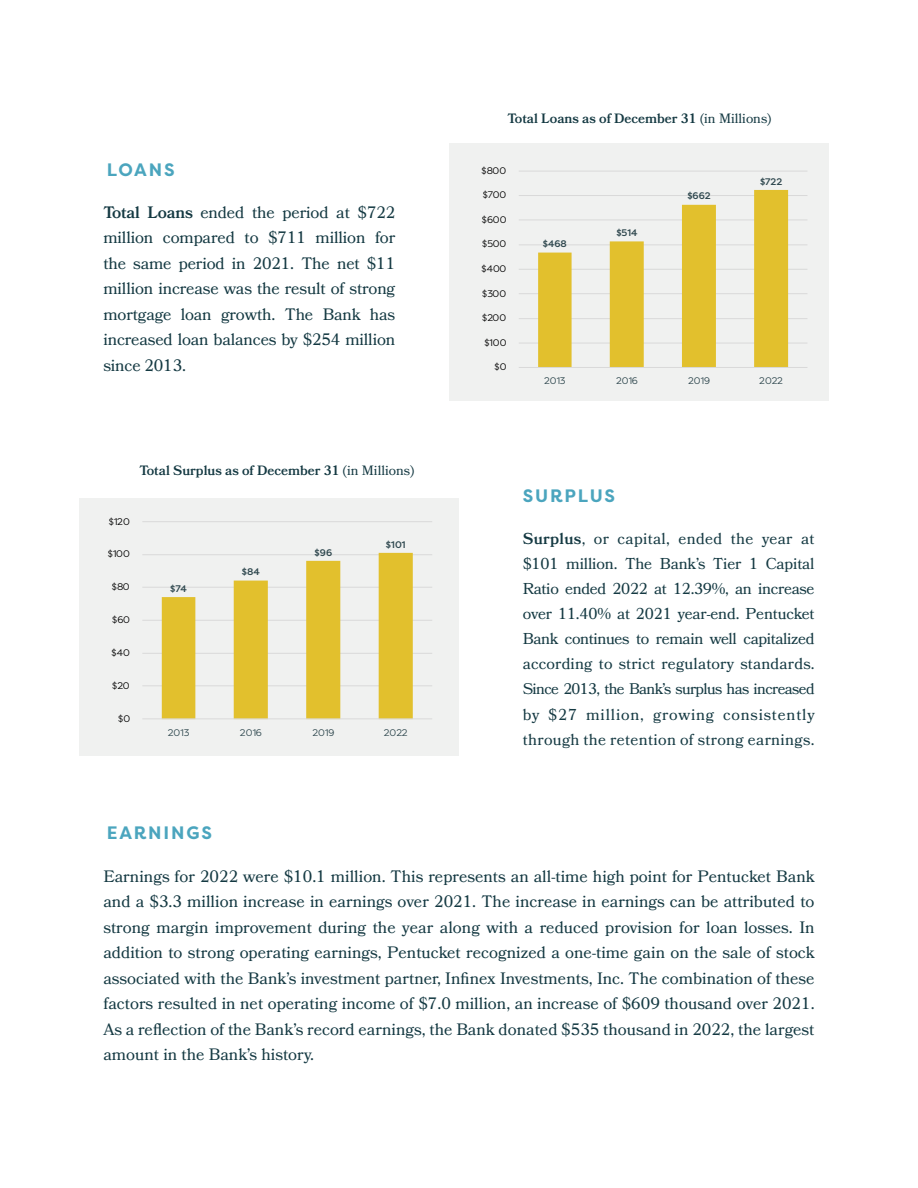
<style>
.page{position:relative;width:918px;height:1188px;background:#fff}
.page>*{position:absolute;margin:0;border:0;box-sizing:border-box;transform-origin:0 0}
.t1{font:700 18px "Filson Pro";letter-spacing:.1em;color:#4ba5be}
.t2{font:16.5px/25.5px "Bookmania";letter-spacing:-.01em;color:#143942;text-align:justify}
.t3{font:15.75px/25px "Bookmania";letter-spacing:.02em;color:#143942;text-align:justify}
.t4{font:15.3px "Bookmania";letter-spacing:-.04em;color:#143942}
.t5{font:600 13.5px "Bookmania";color:#143942}
.t6{font:9.6px "Filson Pro";letter-spacing:-.015em;color:#000}
.t7{font:9.6px "Filson Pro";letter-spacing:.01em;color:#2d464d}
.t8{font:500 9.6px "Filson Pro";color:#2d464d}
.s1{font-weight:600}
.s2{font-weight:400}
</style>
<div class="page">
<div style="left:80px;top:498px;width:379px;height:257px;background:#f0f1f0"></div>
<div style="left:450px;top:143px;width:379px;height:258px;background:#f0f1f0"></div>
<hr style="left:519px;top:343px;width:288px;height:1px;background:#d9d9d9">
<hr style="left:519px;top:318px;width:288px;height:1px;background:#d9d9d9">
<hr style="left:519px;top:293px;width:288px;height:1px;background:#d9d9d9">
<hr style="left:519px;top:269px;width:288px;height:1px;background:#d9d9d9">
<hr style="left:519px;top:245px;width:288px;height:1px;background:#d9d9d9">
<hr style="left:519px;top:220px;width:288px;height:1px;background:#d9d9d9">
<hr style="left:519px;top:195px;width:288px;height:1px;background:#d9d9d9">
<hr style="left:519px;top:171px;width:288px;height:1px;background:#d9d9d9">
<svg style="left:538px;top:190px;width:250px;height:177px"></svg>
<hr style="left:519px;top:367px;width:288px;height:1px;background:#d9d9d9">
<hr style="left:142px;top:686px;width:290px;height:1px;background:#d9d9d9">
<hr style="left:142px;top:653px;width:290px;height:1px;background:#d9d9d9">
<hr style="left:142px;top:620px;width:290px;height:1px;background:#d9d9d9">
<hr style="left:142px;top:587px;width:290px;height:1px;background:#d9d9d9">
<hr style="left:142px;top:554px;width:290px;height:1px;background:#d9d9d9">
<hr style="left:142px;top:521px;width:290px;height:1px;background:#d9d9d9">
<svg style="left:162px;top:553px;width:251px;height:166px"></svg>
<hr style="left:142px;top:719px;width:290px;height:1px;background:#d9d9d9">
<p class="t1" style="left:107px;top:158px;width:69px">LOANS</p>
<p class="t2" style="left:103px;top:199px;width:293px"><span class="s1">Total Loans</span> ended the period at $722 million compared to $711 million for the same period in 2021. The net $11 million increase was the result of strong mortgage loan growth. The Bank has increased loan balances by $254 million since 2013.</p>
<p class="t5" style="left:139px;top:463px;width:276px">Total Surplus as of December 31 <span class="s2">(in Millions)</span></p>
<p class="t6" style="left:109px;top:515px;width:23px">$120</p>
<p class="t6" style="left:108px;top:547px;width:24px">$100</p>
<p class="t6" style="left:112px;top:581px;width:19px">$80</p>
<p class="t6" style="left:112px;top:614px;width:19px">$60</p>
<p class="t6" style="left:112px;top:646px;width:20px">$40</p>
<p class="t6" style="left:112px;top:679px;width:19px">$20</p>
<p class="t6" style="left:118px;top:712px;width:14px">$0</p>
<p class="t8" style="left:170px;top:582px;width:18px">$74</p>
<p class="t8" style="left:242px;top:565px;width:20px">$84</p>
<p class="t8" style="left:315px;top:546px;width:19px">$96</p>
<p class="t8" style="left:386px;top:538px;width:21px">$101</p>
<p class="t7" style="left:168px;top:726px;width:23px">2013</p>
<p class="t7" style="left:240px;top:726px;width:23px">2016</p>
<p class="t7" style="left:312px;top:726px;width:23px">2019</p>
<p class="t7" style="left:384px;top:726px;width:25px">2022</p>
<p class="t1" style="left:107px;top:822px;width:107px">EARNINGS</p>
<p class="t5" style="left:507px;top:111px;width:266px">Total Loans as of December 31 <span class="s2">(in Millions)</span></p>
<p class="t6" style="left:481px;top:164px;width:26px">$800</p>
<p class="t6" style="left:483px;top:189px;width:25px">$700</p>
<p class="t6" style="left:482px;top:213px;width:26px">$600</p>
<p class="t6" style="left:482px;top:238px;width:26px">$500</p>
<p class="t6" style="left:481px;top:263px;width:26px">$400</p>
<p class="t6" style="left:482px;top:287px;width:26px">$300</p>
<p class="t6" style="left:482px;top:311px;width:26px">$200</p>
<p class="t6" style="left:484px;top:336px;width:24px">$100</p>
<p class="t6" style="left:495px;top:361px;width:14px">$0</p>
<p class="t8" style="left:543px;top:237px;width:26px">$468</p>
<p class="t8" style="left:616px;top:226px;width:23px">$514</p>
<p class="t8" style="left:687px;top:189px;width:25px">$662</p>
<p class="t8" style="left:760px;top:175px;width:24px">$722</p>
<p class="t7" style="left:544px;top:374px;width:23px">2013</p>
<p class="t7" style="left:616px;top:374px;width:23px">2016</p>
<p class="t7" style="left:688px;top:374px;width:23px">2019</p>
<p class="t7" style="left:759px;top:374px;width:25px">2022</p>
<p class="t1" style="left:523px;top:484px;width:94px">SURPLUS</p>
<p class="t3" style="left:523px;top:526px;width:293px"><span class="s1">Surplus</span>, or capital, ended the year at $101 million. The Bank’s Tier 1 Capital Ratio ended 2022 at 12.39%, an increase over 11.40% at 2021 year-end. Pentucket Bank continues to remain well capitalized according to strict regulatory standards.</p>
<p class="t4" style="left:523px;top:680px;width:293px">Since 2013, the Bank’s surplus has increased</p>
<p class="t3" style="left:523px;top:702px;width:293px">by $27 million, growing consistently through the retention of strong earnings.</p>
<p class="t2" style="left:103px;top:863px;width:713px">Earnings for 2022 were $10.1 million. This represents an all-time high point for Pentucket Bank and a $3.3 million increase in earnings over 2021. The increase in earnings can be attributed to strong margin improvement during the year along with a reduced provision for loan losses. In addition to strong operating earnings, Pentucket recognized a one-time gain on the sale of stock associated with the Bank’s investment partner, Infinex Investments, Inc. The combination of these factors resulted in net operating income of $7.0 million, an increase of $609 thousand over 2021.<br>As a reflection of the Bank’s record earnings, the Bank donated $535 thousand in 2022, the largest amount in the Bank’s history.</p>
</div>
